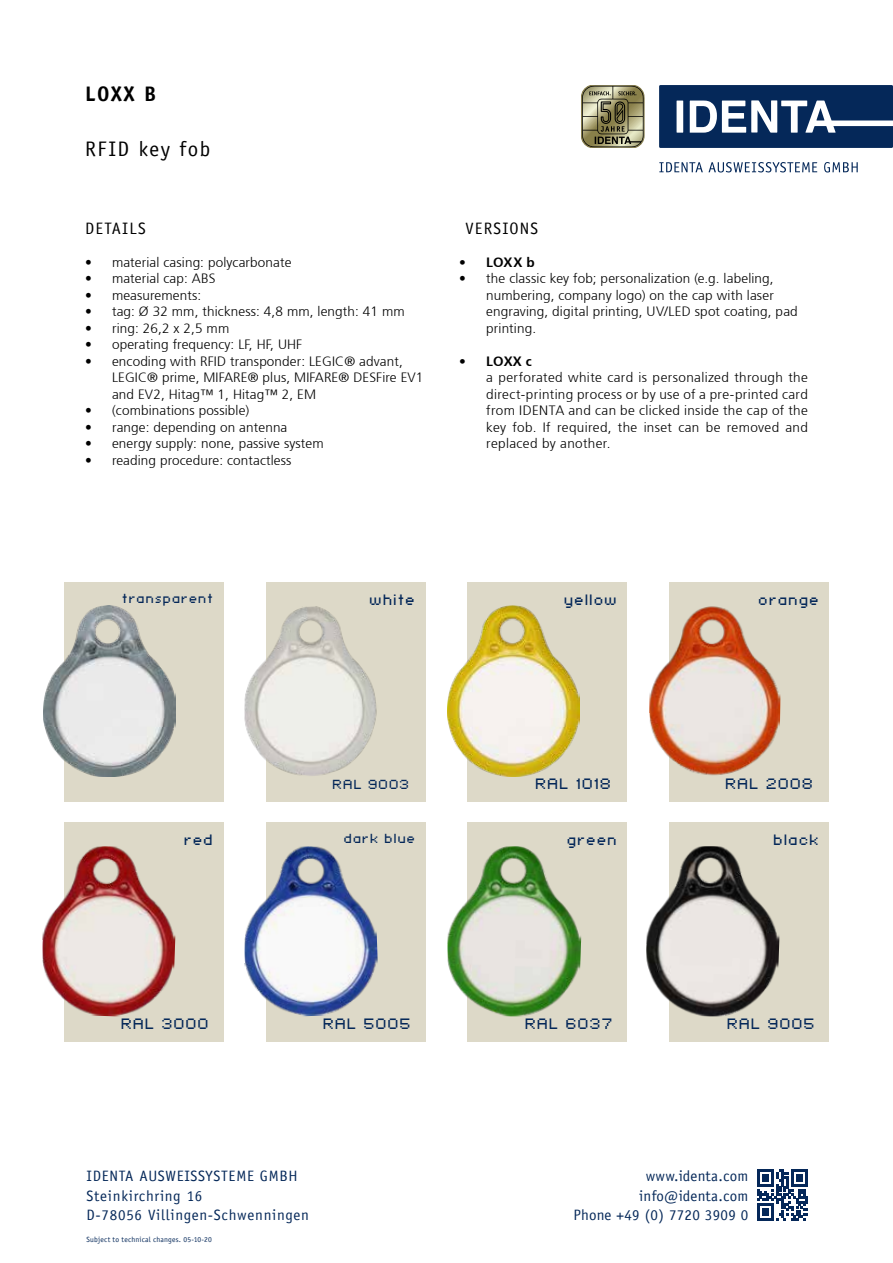
<style>
.page{position:relative;width:893px;height:1263px;background:#fff}
.page>*{position:absolute;margin:0;border:0;box-sizing:border-box;transform-origin:0 0}
.t1{font:21px "Officina Sans";letter-spacing:.07em;color:#000}
.t2{font:700 21px "Officina Sans";color:#000}
.t3{font:16.5px "Officina Sans";letter-spacing:.075em;color:#000}
.t4{font:15px/19.5px "Officina Sans";letter-spacing:.05em;color:#052859}
.t5{font:15px/19.5px "Officina Sans";letter-spacing:.02em;color:#052859;text-align:right}
.t6{font:300 13.5px/16.5px "Frutiger";letter-spacing:.01em;color:#000}
.t7{font:700 13.5px "Frutiger";letter-spacing:.01em;color:#000}
.t8{font:12px "Standard 0754";color:#052859}
.t9{font:10.5px "Standard 0754";color:#052859}
.t10{font:7.5px "Officina Sans";letter-spacing:.025em;color:#052859}
</style>
<div class="page">
<div style="left:64px;top:583px;width:159px;height:218px;background:#ddd9c8"></div>
<div style="left:266px;top:583px;width:159px;height:218px;background:#ddd9c8"></div>
<div style="left:468px;top:583px;width:159px;height:218px;background:#ddd9c8"></div>
<div style="left:670px;top:583px;width:159px;height:218px;background:#ddd9c8"></div>
<div style="left:64px;top:823px;width:159px;height:219px;background:#ddd9c8"></div>
<div style="left:266px;top:823px;width:159px;height:219px;background:#ddd9c8"></div>
<div style="left:468px;top:823px;width:159px;height:219px;background:#ddd9c8"></div>
<div style="left:670px;top:823px;width:159px;height:219px;background:#ddd9c8"></div>
<img style="left:649px;top:606px;width:132px;height:170px">
<img style="left:448px;top:606px;width:132px;height:170px">
<img style="left:244px;top:606px;width:133px;height:170px">
<img style="left:43px;top:606px;width:132px;height:170px">
<img style="left:646px;top:846px;width:134px;height:170px">
<img style="left:447px;top:846px;width:135px;height:170px">
<img style="left:244px;top:846px;width:134px;height:170px">
<img style="left:43px;top:846px;width:133px;height:170px">
<svg style="left:581px;top:85px;width:63px;height:63px;background:#8e8a68"></svg>
<svg style="left:757px;top:1169px;width:51px;height:51px"></svg>
<svg style="left:659px;top:162px;width:158px;height:10px"></svg>
<svg style="left:824px;top:162px;width:34px;height:10px"></svg>
<div style="left:659px;top:85px;width:234px;height:63px;background:#052859"></div>
<div style="left:677px;top:101px;width:6px;height:32px;background:#fff"></div>
<svg style="left:690px;top:100px;width:203px;height:33px"></svg>
<h1 class="t2" style="left:85px;top:80px;width:73px">LOXX B</h1>
<h1 class="t1" style="left:85px;top:136px;width:127px">RFID key fob</h1>
<p class="t3" style="left:85px;top:218px;width:62px">DETAILS</p>
<p class="t6" style="left:85px;top:254px;width:208px">• material casing: polycarbonate</p>
<p class="t6" style="left:85px;top:270px;width:132px">• material cap: ABS</p>
<p class="t6" style="left:85px;top:287px;width:118px">• measurements:</p>
<p class="t6" style="left:85px;top:303px;width:321px">• tag: Ø 32 mm, thickness: 4,8 mm, length: 41 mm</p>
<p class="t6" style="left:85px;top:320px;width:146px">• ring: 26,2 x 2,5 mm</p>
<p class="t6" style="left:85px;top:336px;width:219px">• operating frequency: LF, HF, UHF</p>
<p class="t6" style="left:112px;top:353px;width:313px;text-indent:-27px">• encoding with RFID transponder: LEGIC® advant,<br>LEGIC® prime, MIFARE® plus, MIFARE® DESFire EV1 and EV2, Hitag™ 1, Hitag™ 2, EM</p>
<p class="t6" style="left:85px;top:402px;width:166px">• (combinations possible)</p>
<p class="t6" style="left:85px;top:419px;width:204px">• range: depending on antenna</p>
<p class="t6" style="left:85px;top:435px;width:240px">• energy supply: none, passive system</p>
<p class="t6" style="left:85px;top:452px;width:208px">• reading procedure: contactless</p>
<p class="t3" style="left:465px;top:218px;width:74px">VERSIONS</p>
<p class="t7" style="left:459px;top:254px;width:77px">• LOXX b</p>
<p class="t6" style="left:486px;top:270px;width:313px;text-indent:-27px">• the classic key fob; personalization (e.g. labeling, numbering, company logo) on the cap with laser engraving, digital printing, UV/LED spot coating, pad printing.</p>
<p class="t7" style="left:459px;top:353px;width:74px">• LOXX c</p>
<p class="t6" style="left:486px;top:369px;width:323px;text-align:justify">a perforated white card is personalized through the direct-printing process or by use of a pre-printed card from IDENTA and can be clicked inside the cap of the key fob. If required, the inset can be removed and replaced by another.</p>
<p class="t9" style="left:123px;top:590px;width:93px">transparent</p>
<p class="t8" style="left:370px;top:590px;width:48px">white</p>
<p class="t8" style="left:565px;top:590px;width:55px">yellow</p>
<p class="t8" style="left:759px;top:590px;width:63px">orange</p>
<p class="t9" style="left:333px;top:776px;width:79px">RAL 9003</p>
<p class="t8" style="left:536px;top:774px;width:78px">RAL 1018</p>
<p class="t8" style="left:726px;top:774px;width:90px">RAL 2008</p>
<p class="t8" style="left:185px;top:830px;width:31px">red</p>
<p class="t9" style="left:345px;top:830px;width:74px">dark blue</p>
<p class="t8" style="left:568px;top:830px;width:52px">green</p>
<p class="t8" style="left:774px;top:830px;width:48px">black</p>
<p class="t8" style="left:122px;top:1014px;width:90px">RAL 3000</p>
<p class="t8" style="left:324px;top:1014px;width:90px">RAL 5005</p>
<p class="t8" style="left:526px;top:1014px;width:90px">RAL 6037</p>
<p class="t8" style="left:728px;top:1014px;width:90px">RAL 9005</p>
<p class="t4" style="left:86px;top:1167px;width:224px">IDENTA AUSWEISSYSTEME GMBH<br>Steinkirchring 16<br>D-78056 Villingen-Schwenningen</p>
<p class="t10" style="left:87px;top:1234px;width:127px">Subject to technical changes. 05-10-20</p>
<p class="t5" style="left:573px;top:1167px;width:176px">www.identa.com info@identa.com<br>Phone +49 (0) 7720 3909 0</p>
</div>
